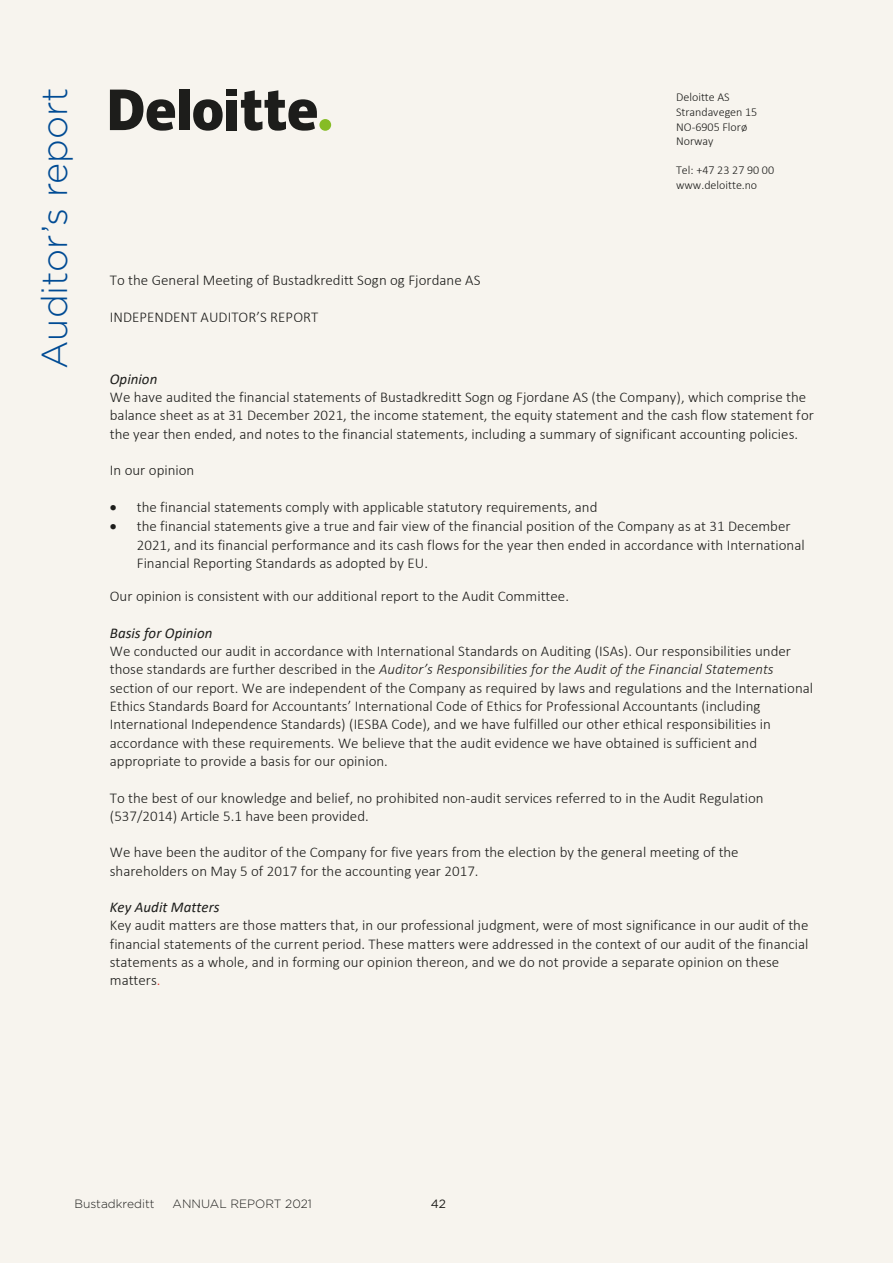
<style>
.page{position:relative;width:893px;height:1263px;background:#f7f4ee}
.page>*{position:absolute;margin:0;border:0;box-sizing:border-box;transform-origin:0 0}
.t1{font:300 36px "Gotham";color:#004b94}
.t2{font:300 15px/18.3px "Calibri";color:#1d1d1b}
.t3{font:300 12px/14.7px "Calibri";color:#1d1d1b}
.t4{font:300 12px "Gotham";color:#1d1d1b}
.t5{font:12px "Gotham";color:#1d1d1b}
.s1{font-weight:400;font-style:italic}
.s2{font-style:italic}
.s3{color:#e52521}
</style>
<div class="page">
<div style="left:319px;top:119px;width:12px;height:12px;background:#86bc25;border-radius:50%"></div>
<div style="left:179px;top:89px;width:10px;height:41px;background:#1d1d1b"></div>
<svg style="left:193px;top:99px;width:30px;height:32px"></svg>
<div style="left:227px;top:100px;width:10px;height:30px;background:#1d1d1b"></div>
<div style="left:227px;top:89px;width:10px;height:7px;background:#1d1d1b"></div>
<svg style="left:241px;top:90px;width:76px;height:41px"></svg>
<svg style="left:110px;top:90px;width:65px;height:41px"></svg>
<p class="t1" style="left:32px;top:369px;width:283px;rotate:-90deg">Auditor’s report</p>
<p class="t3" style="left:676px;top:90px;width:83px">Deloitte AS<br>Strandavegen 15<br>NO-6905 Florø<br>Norway</p>
<p class="t3" style="left:676px;top:163px;width:100px">Tel: +47 23 27 90 00 www.deloitte.no</p>
<p class="t2" style="left:110px;top:271px;width:372px">To the General Meeting of Bustadkreditt Sogn og Fjordane AS</p>
<p class="t2" style="left:110px;top:307px;width:210px">INDEPENDENT AUDITOR’S REPORT</p>
<p class="t2" style="left:110px;top:369px;width:705px"><span class="s1">Opinion<br></span>We have audited the financial statements of Bustadkreditt Sogn og Fjordane AS (the Company), which comprise the balance sheet as at 31 December 2021, the income statement, the equity statement and the cash flow statement for the year then ended, and notes to the financial statements, including a summary of significant accounting policies.</p>
<p class="t2" style="left:110px;top:461px;width:86px">In our opinion</p>
<p class="t2" style="left:110px;top:498px;width:489px">• the financial statements comply with applicable statutory requirements, and</p>
<p class="t2" style="left:137px;top:517px;width:669px;text-indent:-27px">• the financial statements give a true and fair view of the financial position of the Company as at 31 December<br>2021, and its financial performance and its cash flows for the year then ended in accordance with International<br>Financial Reporting Standards as adopted by EU.</p>
<p class="t2" style="left:110px;top:587px;width:461px">Our opinion is consistent with our additional report to the Audit Committee.</p>
<p class="t2" style="left:110px;top:623px;width:705px"><span class="s1">Basis for Opinion<br></span>We conducted our audit in accordance with International Standards on Auditing (ISAs). Our responsibilities under those standards are further described in the <span class="s2">Auditor’s Responsibilities for the Audit of the Financial Statements </span>section of our report. We are independent of the Company as required by laws and regulations and the International Ethics Standards Board for Accountants’ International Code of Ethics for Professional Accountants (including International Independence Standards) (IESBA Code), and we have fulfilled our other ethical responsibilities in accordance with these requirements. We believe that the audit evidence we have obtained is sufficient and appropriate to provide a basis for our opinion.</p>
<p class="t2" style="left:110px;top:788px;width:655px">To the best of our knowledge and belief, no prohibited non-audit services referred to in the Audit Regulation (537/2014) Article 5.1 have been provided.</p>
<p class="t2" style="left:110px;top:843px;width:630px">We have been the auditor of the Company for five years from the election by the general meeting of the shareholders on May 5 of 2017 for the accounting year 2017.</p>
<p class="t2" style="left:110px;top:898px;width:700px"><span class="s1">Key Audit Matters<br></span>Key audit matters are those matters that, in our professional judgment, were of most significance in our audit of the financial statements of the current period. These matters were addressed in the context of our audit of the financial statements as a whole, and in forming our opinion thereon, and we do not provide a separate opinion on these matters<span class="s3">.</span></p>
<p class="t4" style="left:74px;top:1196px;width:82px">Bustadkreditt</p>
<p class="t4" style="left:173px;top:1196px;width:141px">ANNUAL REPORT 2021</p>
<p class="t5" style="left:431px;top:1196px;width:17px">42</p>
</div>
